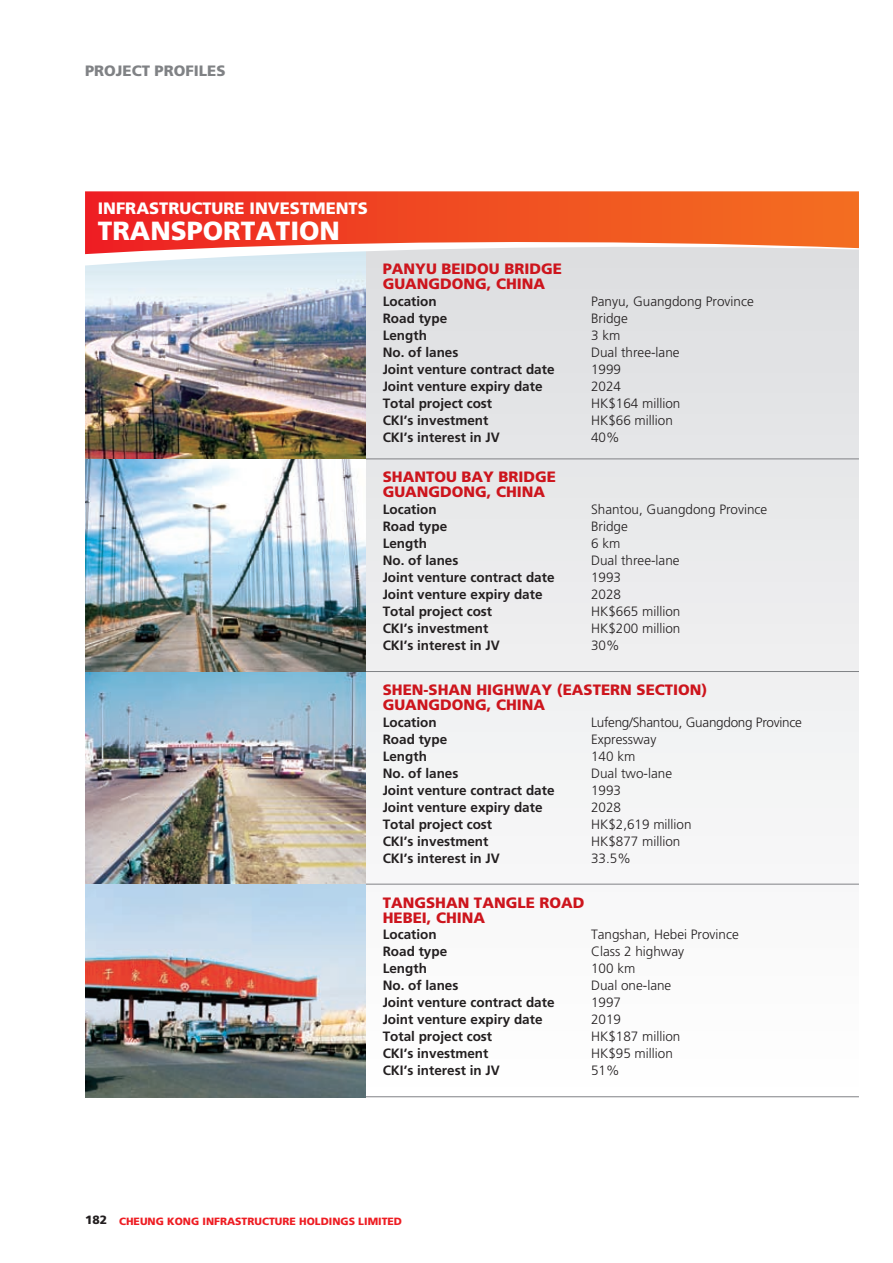
<style>
.page{position:relative;width:893px;height:1263px;background:#fff}
.page>*{position:absolute;margin:0;border:0;box-sizing:border-box;transform-origin:0 0}
.t1{font:900 26.25px "Frutiger LT Std";color:#fff}
.t2{font:900 16.5px "Frutiger LT Std";color:#fff}
.t3{font:900 15px/15px "Frutiger LT Std";color:#cd151d}
.t4{font:900 15px "Frutiger LT Std";color:#808285}
.t5{font:700 13.5px "Frutiger LT Std";color:#231f20}
.t6{font:300 13.5px "Frutiger LT Std";color:#231f20}
.t7{font:300 13.5px "Frutiger LT Std";letter-spacing:-.02em;color:#231f20}
.t8{font:900 10.5px "Frutiger LT Std";color:#ee1d23}
.s1{font-size:12px;color:#231f20}
</style>
<div class="page">
<div style="left:85px;top:208px;width:774px;height:889px;background:linear-gradient(to bottom,#dcdddf,#fff)"></div>
<hr style="left:85px;top:458px;width:774px;height:1px;background:#808285">
<hr style="left:85px;top:671px;width:774px;height:1px;background:#808285">
<hr style="left:85px;top:884px;width:774px;height:1px;background:#808285">
<hr style="left:85px;top:1096px;width:774px;height:1px;background:#808285">
<img style="left:85px;top:273px;width:281px;height:824px">
<svg style="left:85px;top:191px;width:774px;height:45px;background:#f04b23"></svg>
<svg style="left:85px;top:236px;width:774px;height:37px"></svg>
<p class="t4" style="left:85px;top:62px;width:142px">PROJECT PROFILES</p>
<p class="t2" style="left:98px;top:198px;width:272px">INFRASTRUCTURE INVESTMENTS</p>
<p class="t1" style="left:98px;top:215px;width:244px">TRANSPORTATION</p>
<p class="t3" style="left:383px;top:261px;width:22px">PANYU</p>
<p class="t3" style="left:441px;top:261px;width:21px">BEIDOU</p>
<p class="t3" style="left:504px;top:261px;width:21px">BRIDGE</p>
<p class="t3" style="left:383px;top:276px;width:25px">GUANGDONG</p>
<p class="t3" style="left:487px;top:276px;width:20px">, CHINA</p>
<p class="t5" style="left:383px;top:293px;width:55px">Location</p>
<p class="t6" style="left:591px;top:293px;width:164px">Panyu, Guangdong Province</p>
<p class="t5" style="left:383px;top:310px;width:66px">Road type</p>
<p class="t6" style="left:591px;top:310px;width:38px">Bridge</p>
<p class="t5" style="left:383px;top:327px;width:46px">Length</p>
<p class="t6" style="left:591px;top:327px;width:31px">3 km</p>
<p class="t5" style="left:383px;top:344px;width:77px">No. of lanes</p>
<p class="t6" style="left:591px;top:344px;width:90px">Dual three-lane</p>
<p class="t5" style="left:383px;top:361px;width:173px">Joint venture contract date</p>
<p class="t6" style="left:591px;top:361px;width:32px">1999</p>
<p class="t5" style="left:383px;top:378px;width:161px">Joint venture expiry date</p>
<p class="t6" style="left:591px;top:378px;width:32px">2024</p>
<p class="t5" style="left:383px;top:395px;width:111px">Total project cost</p>
<p class="t6" style="left:591px;top:395px;width:91px">HK$164 million</p>
<p class="t5" style="left:383px;top:412px;width:107px">CKI’s investment</p>
<p class="t6" style="left:591px;top:412px;width:83px">HK$66 million</p>
<p class="t5" style="left:383px;top:429px;width:119px">CKI’s interest in JV</p>
<p class="t6" style="left:591px;top:429px;width:30px">40%</p>
<p class="t3" style="left:383px;top:470px;width:175px">SHANTOU BAY BRIDGE<br>GUANGDONG, CHINA</p>
<p class="t5" style="left:383px;top:501px;width:55px">Location</p>
<p class="t6" style="left:591px;top:502px;width:178px">Shantou, Guangdong Province</p>
<p class="t5" style="left:383px;top:518px;width:66px">Road type</p>
<p class="t6" style="left:591px;top:519px;width:38px">Bridge</p>
<p class="t5" style="left:383px;top:535px;width:46px">Length</p>
<p class="t6" style="left:591px;top:536px;width:31px">6 km</p>
<p class="t5" style="left:383px;top:552px;width:77px">No. of lanes</p>
<p class="t6" style="left:591px;top:553px;width:90px">Dual three-lane</p>
<p class="t5" style="left:383px;top:569px;width:173px">Joint venture contract date</p>
<p class="t6" style="left:591px;top:570px;width:32px">1993</p>
<p class="t5" style="left:383px;top:586px;width:161px">Joint venture expiry date</p>
<p class="t6" style="left:591px;top:587px;width:32px">2028</p>
<p class="t5" style="left:383px;top:603px;width:111px">Total project cost</p>
<p class="t6" style="left:591px;top:604px;width:91px">HK$665 million</p>
<p class="t5" style="left:383px;top:620px;width:107px">CKI’s investment</p>
<p class="t6" style="left:591px;top:621px;width:91px">HK$200 million</p>
<p class="t5" style="left:383px;top:637px;width:119px">CKI’s interest in JV</p>
<p class="t6" style="left:591px;top:638px;width:30px">30%</p>
<p class="t3" style="left:383px;top:682px;width:21px">SHEN</p>
<p class="t3" style="left:424px;top:682px;width:26px">-SHAN</p>
<p class="t3" style="left:476px;top:682px;width:23px">HIGHWAY</p>
<p class="t3" style="left:557px;top:682px;width:26px">(EASTERN</p>
<p class="t3" style="left:636px;top:682px;width:20px">SECTION</p>
<p class="t3" style="left:701px;top:682px;width:7px">)</p>
<p class="t3" style="left:383px;top:697px;width:25px">GUANGDONG</p>
<p class="t3" style="left:487px;top:697px;width:60px">, CHINA</p>
<p class="t5" style="left:383px;top:714px;width:55px">Location</p>
<p class="t7" style="left:591px;top:714px;width:212px">Lufeng/Shantou, Guangdong Province</p>
<p class="t5" style="left:383px;top:731px;width:66px">Road type</p>
<p class="t6" style="left:591px;top:731px;width:67px">Expressway</p>
<p class="t5" style="left:383px;top:748px;width:46px">Length</p>
<p class="t6" style="left:591px;top:748px;width:46px">140 km</p>
<p class="t5" style="left:383px;top:765px;width:77px">No. of lanes</p>
<p class="t6" style="left:591px;top:765px;width:83px">Dual two-lane</p>
<p class="t5" style="left:383px;top:782px;width:173px">Joint venture contract date</p>
<p class="t6" style="left:591px;top:782px;width:32px">1993</p>
<p class="t5" style="left:383px;top:799px;width:161px">Joint venture expiry date</p>
<p class="t6" style="left:591px;top:799px;width:32px">2028</p>
<p class="t5" style="left:383px;top:816px;width:111px">Total project cost</p>
<p class="t6" style="left:591px;top:816px;width:102px">HK$2,619 million</p>
<p class="t5" style="left:383px;top:833px;width:107px">CKI’s investment</p>
<p class="t6" style="left:591px;top:833px;width:91px">HK$877 million</p>
<p class="t5" style="left:383px;top:850px;width:119px">CKI’s interest in JV</p>
<p class="t6" style="left:591px;top:850px;width:41px">33.5%</p>
<p class="t3" style="left:383px;top:895px;width:21px">TANGSHAN</p>
<p class="t3" style="left:474px;top:895px;width:20px">TANGLE</p>
<p class="t3" style="left:539px;top:895px;width:23px">ROAD</p>
<p class="t3" style="left:383px;top:910px;width:20px">HEBEI</p>
<p class="t3" style="left:427px;top:910px;width:60px">, CHINA</p>
<p class="t5" style="left:383px;top:927px;width:55px">Location</p>
<p class="t6" style="left:591px;top:927px;width:149px">Tangshan, Hebei Province</p>
<p class="t5" style="left:383px;top:944px;width:66px">Road type</p>
<p class="t6" style="left:591px;top:944px;width:95px">Class 2 highway</p>
<p class="t5" style="left:383px;top:961px;width:46px">Length</p>
<p class="t6" style="left:591px;top:961px;width:46px">100 km</p>
<p class="t5" style="left:383px;top:978px;width:77px">No. of lanes</p>
<p class="t6" style="left:591px;top:978px;width:82px">Dual one-lane</p>
<p class="t5" style="left:383px;top:995px;width:173px">Joint venture contract date</p>
<p class="t6" style="left:591px;top:995px;width:32px">1997</p>
<p class="t5" style="left:383px;top:1012px;width:161px">Joint venture expiry date</p>
<p class="t6" style="left:591px;top:1012px;width:32px">2019</p>
<p class="t5" style="left:383px;top:1029px;width:111px">Total project cost</p>
<p class="t6" style="left:591px;top:1029px;width:91px">HK$187 million</p>
<p class="t5" style="left:383px;top:1046px;width:107px">CKI’s investment</p>
<p class="t6" style="left:591px;top:1046px;width:83px">HK$95 million</p>
<p class="t5" style="left:383px;top:1063px;width:119px">CKI’s interest in JV</p>
<p class="t6" style="left:591px;top:1063px;width:30px">51%</p>
<p class="t8" style="left:85px;top:1214px;width:319px"><span class="s1">182</span> CHEUNG KONG INFRASTRUCTURE HOLDINGS LIMITED</p>
</div>
